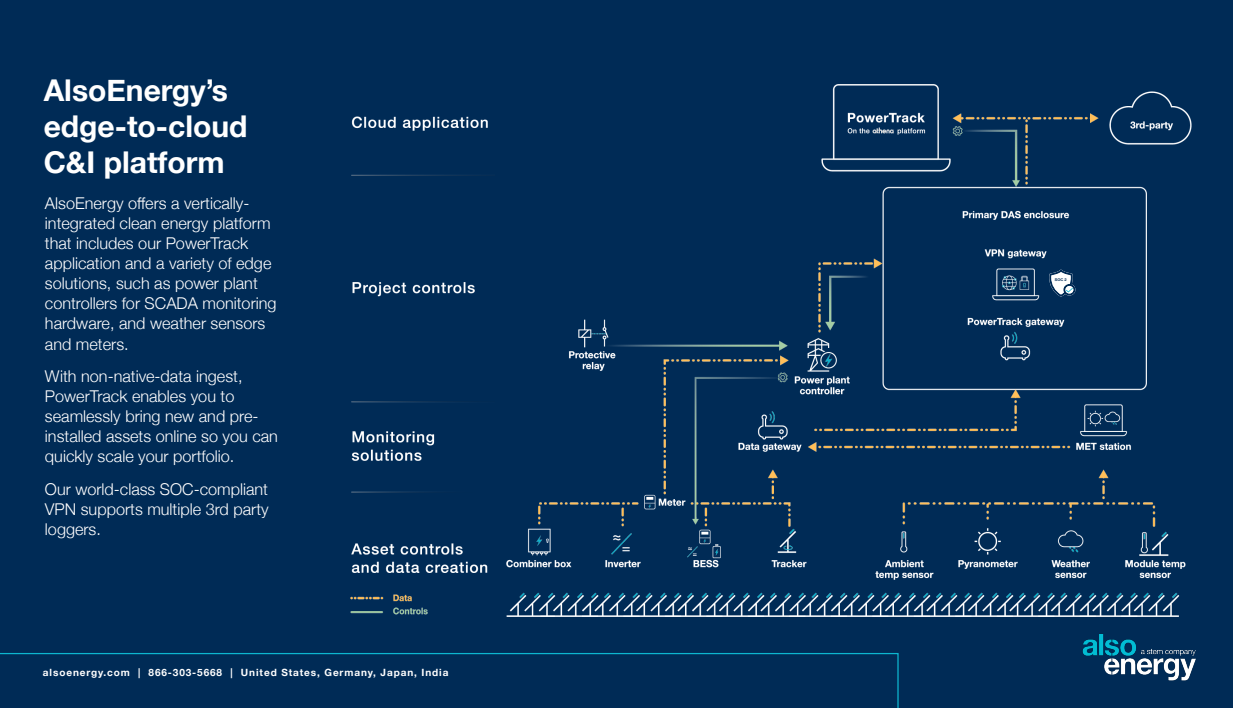
<style>
.page{position:relative;width:1233px;height:708px;background:#fff}
.page>*{position:absolute;margin:0;border:0;box-sizing:border-box;transform-origin:0 0}
.t1{font:700 30px/36px "Helvetica Neue";color:#fff}
.Body_Text{font:300 16.25px/20px "Helvetica Neue";color:#fff}
.t2{font:700 10px "Helvetica Neue";letter-spacing:.09em;color:#fff}
.t3{font:700 3.75px "Helvetica Neue";color:#002b56;scale:1.04 1}
</style>
<div class="page">
<div style="left:0;top:0;width:1232px;height:707px;background:#002b56"></div>
<img style="left:351px;top:84px;width:841px;height:532px">
<img style="left:350px;top:589px;width:77px;height:27px">
<svg style="left:1048px;top:268px;width:28px;height:29px"></svg>
<svg style="left:0;top:653px;width:898px;height:54px"></svg>
<img style="left:1082px;top:634px;width:114px;height:47px">
<p class="t1" style="left:44px;top:73px;width:205px">AlsoEnergy’s edge-to-cloud<br>C&amp;I platform</p>
<p class="Body_Text" style="left:45px;top:192px;width:233px">AlsoEnergy offers a vertically&shy;integrated clean energy platform that includes our PowerTrack application and a variety of edge solutions, such as power plant controllers for SCADA monitoring hardware, and weather sensors and meters.</p>
<p class="Body_Text" style="left:45px;top:365px;width:234px">With non-native-data ingest,<br>PowerTrack enables you to seamlessly bring new and pre&shy;installed assets online so you can quickly scale your portfolio.</p>
<p class="Body_Text" style="left:45px;top:477px;width:225px;text-align:justify">Our world-class SOC-compliant VPN supports multiple 3rd party loggers.</p>
<p class="t2" style="left:43px;top:664px;width:407px">alsoenergy.com | 866-303-5668 | United States, Germany, Japan, India</p>
<p class="t3" style="left:1054px;top:277px;width:13px">SOC 2</p>
</div>
